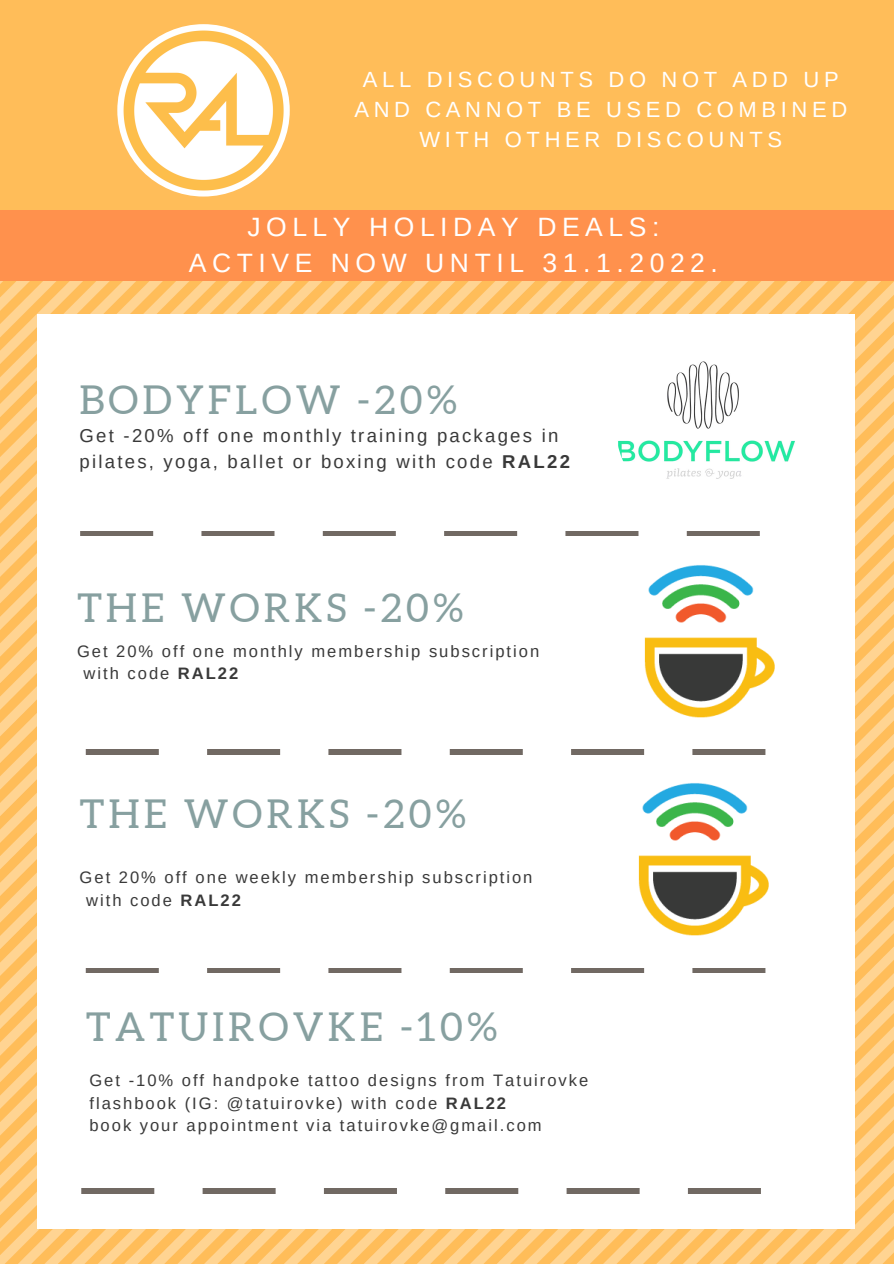
<style>
.page{position:relative;width:894px;height:1264px;background:#fff}
.page>*{position:absolute;margin:0;border:0;box-sizing:border-box;transform-origin:0 0}
.t1{font:39.75px "Aleo";letter-spacing:.1em;color:#87a0a0}
.t2{font:26.55px "Arimo";letter-spacing:.21em;color:#fff}
.t3{font:22.05px/30.5px "Arimo";letter-spacing:.21em;color:#fff;text-align:center}
.t4{font:18.6px/26px "Arimo";letter-spacing:.12em;color:#393939}
.t5{font:16.5px "Arimo";letter-spacing:.12em;color:#393939}
.s1{font-weight:700}
</style>
<div class="page">
<img style="left:0;top:280px;width:893px;height:983px">
<div style="left:0;top:0;width:893px;height:280px;background:#ffbd59"></div>
<div style="left:0;top:210px;width:893px;height:70px;background:#ff914d"></div>
<div style="left:38px;top:314px;width:816px;height:915px;background:#fff"></div>
<svg style="left:80px;top:531px;width:679px;height:4px"></svg>
<svg style="left:86px;top:749px;width:679px;height:5px"></svg>
<svg style="left:86px;top:968px;width:679px;height:4px"></svg>
<svg style="left:81px;top:1188px;width:679px;height:5px"></svg>
<img style="left:117px;top:24px;width:173px;height:172px;border-radius:50%">
<img style="left:615px;top:334px;width:182px;height:182px;border-radius:50%">
<img style="left:621px;top:553px;width:176px;height:176px;border-radius:50%">
<img style="left:615px;top:772px;width:176px;height:175px;border-radius:50%">
<p class="t3" style="left:354px;top:64px;width:494px">ALL DISCOUNTS DO NOT ADD UP<br>AND CANNOT BE USED COMBINED<br>WITH OTHER DISCOUNTS</p>
<p class="t2" style="left:247px;top:212px;width:413px">JOLLY HOLIDAY DEALS:</p>
<p class="t2" style="left:189px;top:248px;width:530px">ACTIVE NOW UNTIL 31.1.2022.</p>
<p class="t1" style="left:80px;top:378px;width:379px">BODYFLOW -20%</p>
<p class="t4" style="left:80px;top:423px;width:491px">Get -20% off one monthly training packages in pilates, yoga, ballet or boxing with code <span class="s1">RAL22</span></p>
<p class="t1" style="left:77px;top:585px;width:388px">THE WORKS -20%</p>
<p class="t5" style="left:77px;top:641px;width:463px">Get 20% off one monthly membership subscription</p>
<p class="t5" style="left:84px;top:664px;width:156px">with code <span class="s1">RAL22</span></p>
<p class="t1" style="left:80px;top:791px;width:388px">THE WORKS -20%</p>
<p class="t5" style="left:80px;top:868px;width:454px">Get 20% off one weekly membership subscription</p>
<p class="t5" style="left:86px;top:890px;width:156px">with code <span class="s1">RAL22</span></p>
<p class="t1" style="left:86px;top:1004px;width:413px">TATUIROVKE -10%</p>
<p class="t5" style="left:89px;top:1071px;width:500px">Get -10% off handpoke tattoo designs from Tatuirovke</p>
<p class="t5" style="left:89px;top:1093px;width:418px">flashbook (IG: @tatuirovke) with code <span class="s1">RAL22</span></p>
<p class="t5" style="left:89px;top:1116px;width:453px">book your appointment via tatuirovke@gmail.com</p>
</div>
